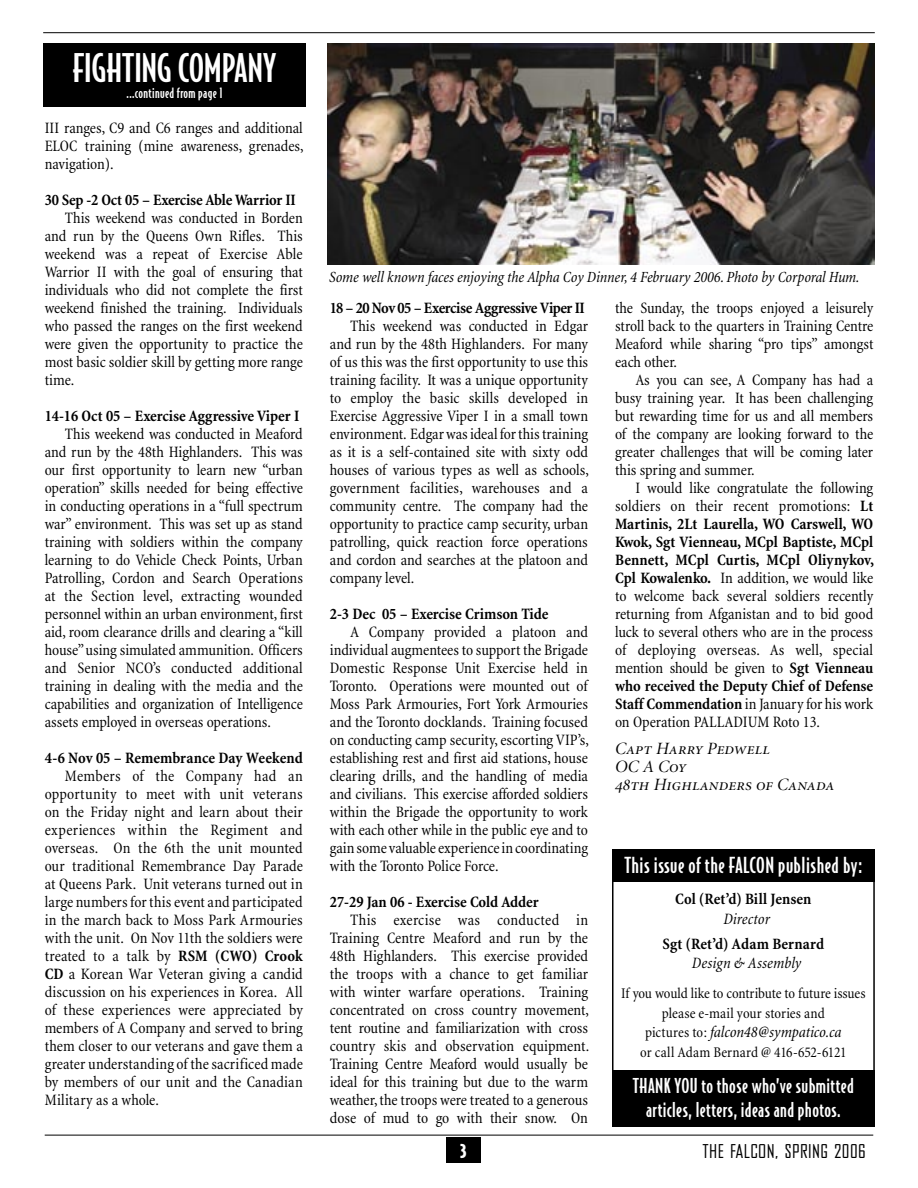
<style>
.page{position:relative;width:918px;height:1188px;background:#fff}
.page>*{position:absolute;margin:0;border:0;box-sizing:border-box;transform-origin:0 0}
.Story_Headings{font:500 37.5px "Bodega Sans";letter-spacing:-.005em;color:#fff}
.Story_Headings-2{font:500 21px "Bodega Sans";letter-spacing:.025em;color:#fff}
.Story_Headings-3{font:500 19.5px "Bodega Sans";letter-spacing:.02em;color:#fff}
.t1{font:18.3px "Bureau Agency";letter-spacing:.03em;color:#000}
.t2{font:900 18.3px "Bodega Sans";color:#fff}
.Body_Text{font:17.25px "Minion Display Italic SC";color:#000}
.Body_Text-2{font:condensed 16.05px/18px "Minion";letter-spacing:-.005em;color:#000;text-align:justify}
.Body_Text_Bold{font:700 condensed 16.05px "Minion";letter-spacing:-.005em;color:#000}
.Body_Text_-_no_baseline_lock{font:italic condensed 16.05px "Minion";letter-spacing:.005em;color:#000}
.Body_Text_-_no_baseline_lock-2{font:700 condensed 16.05px "Minion";letter-spacing:.005em;color:#000}
.Body_Text-3{font:700 condensed 16.05px "Minion";letter-spacing:-.03em;color:#000}
.Photo_Credit_Continued_On{font:italic condensed 15.75px "Minion";letter-spacing:-.005em;color:#000}
.Body_Text_-_no_baseline_lock-3{font:condensed 15px/19.5px "Minion";letter-spacing:-.005em;color:#000;text-align:center}
.Story_Headings-4{font:500 13.5px "Bodega Sans";letter-spacing:.025em;color:#fff}
.s1{font-weight:700}
.s2{font-style:normal;font-size:15px}
</style>
<div class="page">
<hr style="left:43px;top:32px;width:832px;height:1px;background:#000">
<div style="left:446px;top:1137px;width:35px;height:26px;background:#000"></div>
<hr style="left:45px;top:1135px;width:828px;height:1px;background:#000">
<div style="left:43px;top:43px;width:263px;height:63px;background:#000"></div>
<img style="left:328px;top:43px;width:547px;height:222px">
<div style="left:612px;top:850px;width:263px;height:32px;background:#000"></div>
<div style="left:612px;top:1070px;width:263px;height:56px;background:#000"></div>
<div style="left:612px;top:855px;width:263px;height:271px;border:2px solid #000"></div>
<p class="Story_Headings" style="left:73px;top:45px;width:205px">FIGHTING COMPANY</p>
<p class="Story_Headings-4" style="left:127px;top:85px;width:97px">...continued from page 1</p>
<p class="Body_Text-2" style="left:45px;top:120px;width:261px">III ranges, C9 and C6 ranges and additional ELOC training (mine awareness, grenades, navigation).</p>
<p class="Body_Text_Bold" style="left:45px;top:191px;width:253px">30 Sep -2 Oct 05 – Exercise Able Warrior II</p>
<p class="Body_Text-2" style="left:45px;top:210px;width:260px;text-indent:20px">This weekend was conducted in Borden and run by the Queens Own Rifles. This weekend was a repeat of Exercise Able Warrior II with the goal of ensuring that individuals who did not complete the first weekend finished the training. Individuals who passed the ranges on the first weekend were given the opportunity to practice the most basic soldier skill by getting more range time.</p>
<p class="Body_Text_Bold" style="left:45px;top:407px;width:256px">14-16 Oct 05 – Exercise Aggressive Viper I</p>
<p class="Body_Text-2" style="left:45px;top:426px;width:260px;text-indent:20px">This weekend was conducted in Meaford and run by the 48th Highlanders. This was our first opportunity to learn new “urban operation” skills needed for being effective in conducting operations in a “full spectrum war” environment. This was set up as stand training with soldiers within the company learning to do Vehicle Check Points, Urban Patrolling, Cordon and Search Operations at the Section level, extracting wounded personnel within an urban environment, first aid, room clearance drills and clearing a “kill house” using simulated ammunition. Officers and Senior NCO’s conducted additional training in dealing with the media and the capabilities and organization of Intelligence assets employed in overseas operations.</p>
<p class="Body_Text_Bold" style="left:45px;top:749px;width:260px">4-6 Nov 05 – Remembrance Day Weekend</p>
<p class="Body_Text-2" style="left:45px;top:768px;width:260px;text-indent:20px">Members of the Company had an opportunity to meet with unit veterans on the Friday night and learn about their experiences within the Regiment and overseas. On the 6th the unit mounted our traditional Remembrance Day Parade at Queens Park. Unit veterans turned out in large numbers for this event and participated in the march back to Moss Park Armouries with the unit. On Nov 11th the soldiers were treated to a talk by <span class="s1">RSM (CWO) Crook CD</span> a Korean War Veteran giving a candid discussion on his experiences in Korea. All of these experiences were appreciated by members of A Company and served to bring them closer to our veterans and gave them a greater understanding of the sacrificed made by members of our unit and the Canadian Military as a whole.</p>
<p class="Photo_Credit_Continued_On" style="left:329px;top:269px;width:532px">Some well known faces enjoying the Alpha Coy Dinner, 4 February 2006. Photo by Corporal Hum.</p>
<p class="Body_Text-3" style="left:330px;top:299px;width:257px">18 – 20 Nov 05 – Exercise Aggressive Viper II</p>
<p class="Body_Text-2" style="left:330px;top:318px;width:261px;text-indent:20px">This weekend was conducted in Edgar and run by the 48th Highlanders. For many of us this was the first opportunity to use this training facility. It was a unique opportunity to employ the basic skills developed in Exercise Aggressive Viper I in a small town environment. Edgar was ideal for this training as it is a self-contained site with sixty odd houses of various types as well as schools, government facilities, warehouses and a community centre. The company had the opportunity to practice camp security, urban patrolling, quick reaction force operations and cordon and searches at the platoon and company level.</p>
<p class="Body_Text_Bold" style="left:330px;top:605px;width:220px">2-3 Dec 05 – Exercise Crimson Tide</p>
<p class="Body_Text-2" style="left:330px;top:624px;width:261px;text-indent:20px">A Company provided a platoon and individual augmentees to support the Brigade Domestic Response Unit Exercise held in Toronto. Operations were mounted out of Moss Park Armouries, Fort York Armouries and the Toronto docklands. Training focused on conducting camp security, escorting VIP’s, establishing rest and first aid stations, house clearing drills, and the handling of media and civilians. This exercise afforded soldiers within the Brigade the opportunity to work with each other while in the public eye and to gain some valuable experience in coordinating with the Toronto Police Force.</p>
<p class="Body_Text_Bold" style="left:330px;top:893px;width:210px">27-29 Jan 06 - Exercise Cold Adder</p>
<p class="Body_Text-2" style="left:330px;top:912px;width:261px;text-indent:20px">This exercise was conducted in Training Centre Meaford and run by the 48th Highlanders. This exercise provided the troops with a chance to get familiar with winter warfare operations. Training concentrated on cross country movement, tent routine and familiarization with cross country skis and observation equipment.<br>Training Centre Meaford would usually be ideal for this training but due to the warm weather, the troops were treated to a generous dose of mud to go with their snow. On</p>
<p class="Body_Text-2" style="left:615px;top:300px;width:260px">the Sunday, the troops enjoyed a leisurely stroll back to the quarters in Training Centre Meaford while sharing “pro tips” amongst each other.</p>
<p class="Body_Text-2" style="left:615px;top:372px;width:260px;text-indent:20px">As you can see, A Company has had a busy training year. It has been challenging but rewarding time for us and all members of the company are looking forward to the greater challenges that will be coming later this spring and summer.</p>
<p class="Body_Text-2" style="left:615px;top:480px;width:260px;text-indent:20px">I would like congratulate the following soldiers on their recent promotions: <span class="s1">Lt Martinis, 2Lt Laurella, WO Carswell, WO Kwok, Sgt Vienneau, MCpl Baptiste, MCpl Bennett, MCpl Curtis, MCpl Oliynykov, Cpl Kowalenko.</span> In addition, we would like to welcome back several soldiers recently returning from Afganistan and to bid good luck to several others who are in the process of deploying overseas. As well, special mention should be given to <span class="s1">Sgt Vienneau who received the Deputy Chief of Defense Staff Commendation</span> in January for his work on Operation PALLADIUM Roto 13.</p>
<p class="Body_Text" style="left:615px;top:740px;width:156px">Capt Harry Pedwell</p>
<p class="Body_Text" style="left:615px;top:758px;width:73px">OC A Coy</p>
<p class="Body_Text" style="left:615px;top:776px;width:221px">48th Highlanders of Canada</p>
<p class="Story_Headings-2" style="left:624px;top:853px;width:239px">This issue of the FALCON published by:</p>
<p class="Body_Text_-_no_baseline_lock-2" style="left:675px;top:891px;width:138px">Col (Ret’d) Bill Jensen</p>
<p class="Body_Text_-_no_baseline_lock" style="left:723px;top:910px;width:48px">Director</p>
<p class="Body_Text_-_no_baseline_lock-2" style="left:663px;top:935px;width:163px">Sgt (Ret’d) Adam Bernard</p>
<p class="Body_Text_-_no_baseline_lock" style="left:692px;top:955px;width:111px">Design &amp; Assembly</p>
<p class="Body_Text_-_no_baseline_lock-3" style="left:621px;top:984px;width:246px">If you would like to contribute to future issues please e-mail your stories and</p>
<p class="Body_Text_-_no_baseline_lock" style="left:645px;top:1024px;width:198px"><span class="s2">pictures to:</span> falcon48@sympatico.ca</p>
<p class="Body_Text_-_no_baseline_lock-3" style="left:640px;top:1043px;width:208px">or call Adam Bernard @ 416-652-6121</p>
<p class="Story_Headings-3" style="left:633px;top:1074px;width:223px">THANK YOU to those who’ve submitted</p>
<p class="Story_Headings-3" style="left:646px;top:1098px;width:196px">articles, letters, ideas and photos.</p>
<p class="t2" style="left:460px;top:1139px;width:8px">3</p>
<p class="t1" style="left:703px;top:1142px;width:164px">THE FALCON, SPRING 2006</p>
</div>
